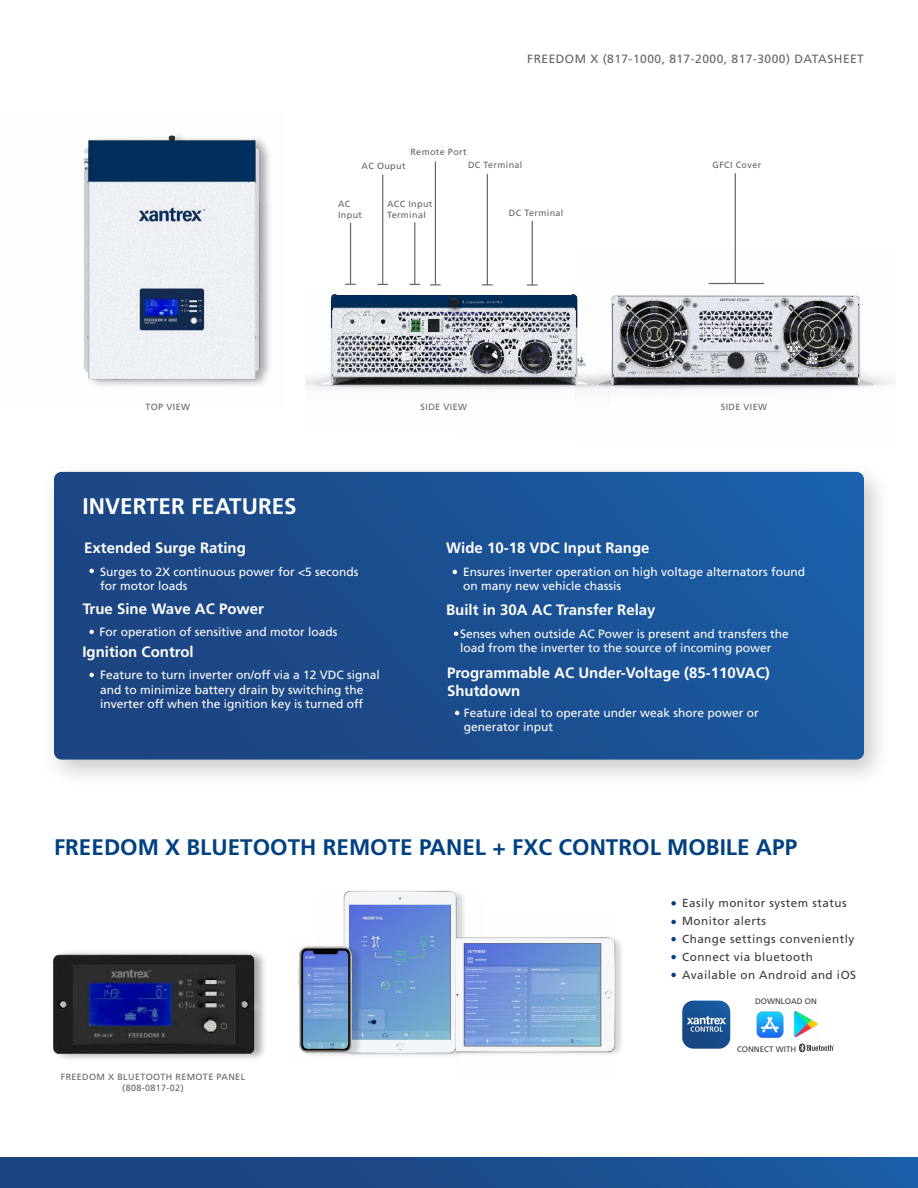
<style>
.page{position:relative;width:918px;height:1188px;background:#fff}
.page>*{position:absolute;margin:0;border:0;box-sizing:border-box;transform-origin:0 0}
.t1{font:700 22.5px "Frutiger LT Std";color:#004182}
.t2{font:700 22.5px "Frutiger LT Std";color:#fff}
.t3{font:700 15px/18px "Frutiger LT Std";color:#fff}
.t4{font:12px/14.4px "Frutiger LT Std";color:#fff}
.t5{font:12px "Frutiger LT Std";letter-spacing:.04em;color:#646464}
.t6{font:11.7px/17.9px "Frutiger LT Std";letter-spacing:.04em;color:#3b3b3b}
.t7{font:9px/10.8px "Frutiger LT Std";letter-spacing:.04em;color:#646464}
.t8{font:7.95px "Frutiger LT Std";color:#3c3c3c}
</style>
<div class="page">
<div style="left:42px;top:461px;width:849px;height:328px;background:#646464;opacity:.35"></div>
<svg style="left:54px;top:472px;width:810px;height:288px;background:#1b4f91"></svg>
<div style="left:0;top:1157px;width:918px;height:31px;background:linear-gradient(to right,#1c407a,#1b5ba2)"></div>
<svg style="left:89px;top:569px;width:5px;height:4px"></svg>
<svg style="left:89px;top:630px;width:5px;height:4px"></svg>
<svg style="left:89px;top:673px;width:5px;height:4px"></svg>
<svg style="left:455px;top:711px;width:4px;height:4px"></svg>
<svg style="left:453px;top:570px;width:4px;height:4px"></svg>
<svg style="left:454px;top:632px;width:4px;height:4px"></svg>
<hr style="left:350px;top:223px;width:1px;height:61px;background:#646464">
<hr style="left:382px;top:175px;width:1px;height:109px;background:#646464">
<hr style="left:414px;top:222px;width:1px;height:62px;background:#646464">
<hr style="left:487px;top:174px;width:1px;height:111px;background:#646464">
<hr style="left:532px;top:221px;width:1px;height:64px;background:#646464">
<img style="left:53px;top:952px;width:212px;height:107px">
<img style="left:83px;top:135px;width:187px;height:251px">
<img style="left:609px;top:248px;width:286px;height:142px">
<img style="left:306px;top:285px;width:303px;height:105px">
<div style="left:346px;top:889px;width:121px;height:170px;background:#f5f5f5"></div>
<img style="left:343px;top:891px;width:120px;height:163px">
<div style="left:458px;top:936px;width:167px;height:122px;background:#000;opacity:.15"></div>
<img style="left:456px;top:911px;width:160px;height:147px">
<img style="left:349px;top:905px;width:101px;height:134px">
<div style="left:301px;top:945px;width:62px;height:114px;background:#000;opacity:.15"></div>
<img style="left:298px;top:938px;width:63px;height:121px">
<img style="left:756px;top:1011px;width:27px;height:27px">
<img style="left:793px;top:1010px;width:25px;height:28px">
<svg style="left:799px;top:1044px;width:35px;height:8px"></svg>
<img style="left:682px;top:1001px;width:48px;height:48px">
<svg style="left:671px;top:901px;width:5px;height:5px"></svg>
<svg style="left:671px;top:920px;width:5px;height:4px"></svg>
<svg style="left:671px;top:937px;width:5px;height:4px"></svg>
<svg style="left:671px;top:955px;width:5px;height:4px"></svg>
<svg style="left:671px;top:973px;width:5px;height:4px"></svg>
<hr style="left:435px;top:162px;width:1px;height:123px;background:#646464">
<hr style="left:709px;top:283px;width:55px;height:1px;background:#646464">
<hr style="left:735px;top:173px;width:1px;height:111px;background:#646464">
<p class="t7" style="left:410px;top:147px;width:58px">Remote Port</p>
<p class="t5" style="left:527px;top:52px;width:338px">FREEDOM X (817-1000, 817-2000, 817-3000) DATASHEET</p>
<p class="t7" style="left:362px;top:161px;width:46px">AC Ouput</p>
<p class="t7" style="left:387px;top:198px;width:47px">ACC Input<br>Terminal</p>
<p class="t7" style="left:338px;top:198px;width:25px">AC<br>Input</p>
<p class="t7" style="left:468px;top:160px;width:56px">DC Terminal</p>
<p class="t7" style="left:509px;top:207px;width:56px">DC Terminal</p>
<p class="t7" style="left:712px;top:160px;width:50px">GFCI Cover</p>
<p class="t7" style="left:146px;top:401px;width:46px">TOP VIEW</p>
<p class="t7" style="left:421px;top:402px;width:48px">SIDE VIEW</p>
<p class="t7" style="left:721px;top:402px;width:48px">SIDE VIEW</p>
<h1 class="t2" style="left:83px;top:493px;width:216px">INVERTER FEATURES</h1>
<p class="t3" style="left:446px;top:539px;width:205px">Wide 10-18 VDC Input Range</p>
<p class="t4" style="left:463px;top:565px;width:344px">Ensures inverter operation on high voltage alternators found on many new vehicle chassis</p>
<p class="t3" style="left:84px;top:539px;width:163px">Extended Surge Rating</p>
<p class="t4" style="left:100px;top:565px;width:260px">Surges to 2X continuous power for &lt;5 seconds for motor loads</p>
<p class="t3" style="left:83px;top:600px;width:183px">True Sine Wave AC Power</p>
<p class="t4" style="left:99px;top:624px;width:240px">For operation of sensitive and motor loads</p>
<p class="t3" style="left:82px;top:643px;width:113px">Ignition Control</p>
<p class="t4" style="left:100px;top:668px;width:281px">Feature to turn inverter on/off via a 12 VDC signal and to minimize battery drain by switching the inverter off when the ignition key is turned off</p>
<p class="t3" style="left:447px;top:663px;width:324px">Programmable AC Under-Voltage (85-110VAC)<br>Shutdown</p>
<p class="t4" style="left:464px;top:706px;width:296px">Feature ideal to operate under weak shore power or generator input</p>
<p class="t3" style="left:446px;top:601px;width:211px">Built in 30A AC Transfer Relay</p>
<p class="t4" style="left:460px;top:626px;width:330px">Senses when outside AC Power is present and transfers the load from the inverter to the source of incoming power</p>
<h1 class="t1" style="left:54px;top:834px;width:745px">FREEDOM X BLUETOOTH REMOTE PANEL + FXC CONTROL MOBILE APP</h1>
<p class="t6" style="left:682px;top:894px;width:175px">Easily monitor system status<br>Monitor alerts<br>Change settings conveniently<br>Connect via bluetooth<br>Available on Android and iOS</p>
<p class="t8" style="left:755px;top:997px;width:63px">DOWNLOAD ON</p>
<p class="t7" style="left:61px;top:1072px;width:186px;text-align:center">FREEDOM X BLUETOOTH REMOTE PANEL (808-0817-02)</p>
<p class="t8" style="left:737px;top:1044px;width:61px">CONNECT WITH</p>
</div>
